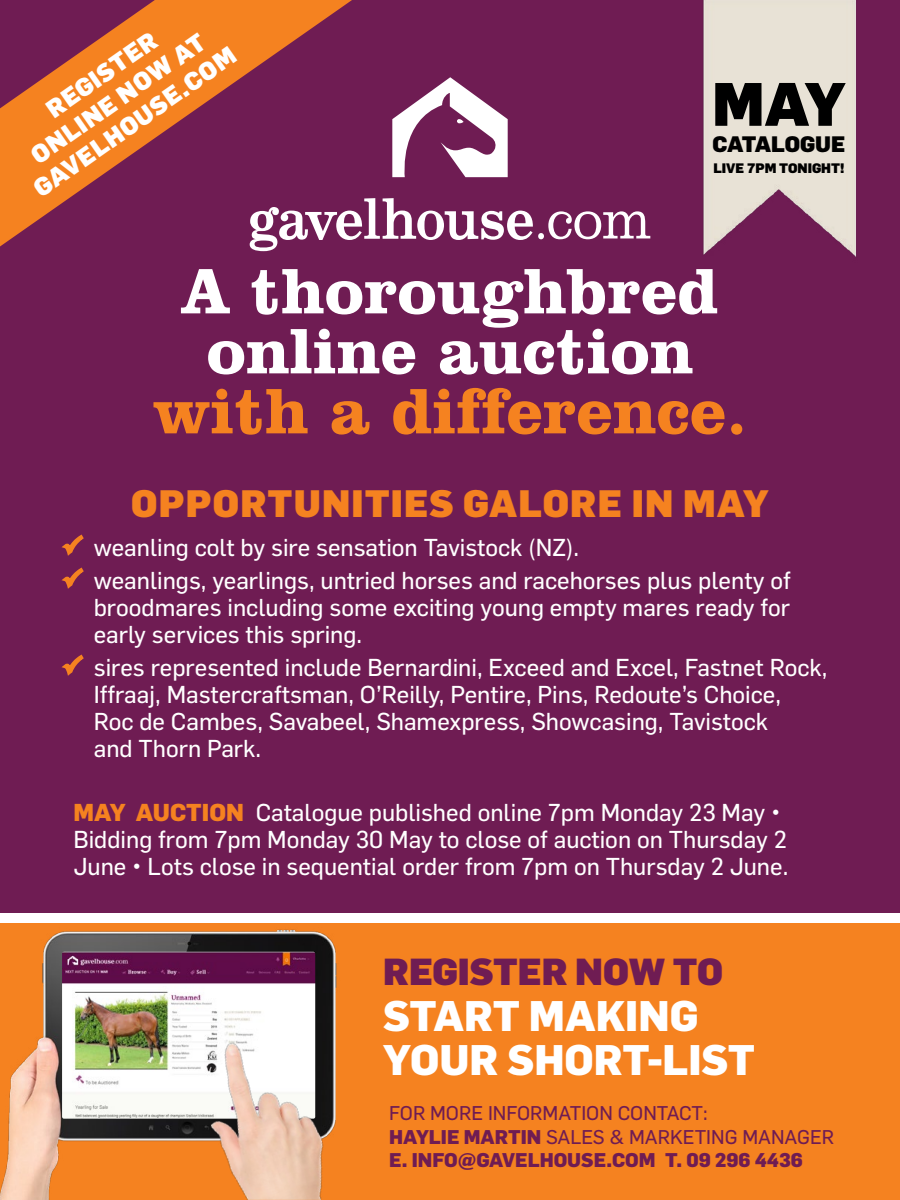
<style>
.page{position:relative;width:900px;height:1200px;background:#fff}
.page>*{position:absolute;margin:0;border:0;box-sizing:border-box;transform-origin:0 0}
.t1{font:700 66px/60px "Clarendon BT";color:#fff;text-align:center}
.t2{font:700 66px "Clarendon BT";color:#f58220}
.t3{font:900 60px "Flama";color:#000}
.t4{font:800 42px/43.5px "Flama";color:#fff}
.t5{font:900 37.5px "Flama";letter-spacing:.03em;color:#f58220}
.t6{font:900 37.05px "Flama";color:#6f1c53}
.t7{font:900 24.75px/28.8px "Flama";color:#fff;text-align:center}
.t8{font:24px/27px "Flama Basic";color:#fff}
.t9{font:900 21.9px "Flama";letter-spacing:-.005em;color:#000}
.t10{font:19.5px/23.4px "Flama Basic";color:#6f1c53}
.t11{font:800 19.5px "Flama";color:#6f1c53}
.t12{font:900 13.5px "Flama";color:#000}
.s1{font-family:"Flama";font-weight:800;color:#f58220}
.s2{font-family:"Flama";font-weight:800}
</style>
<div class="page">
<div style="left:0;top:0;width:900px;height:912px;background:#6f1c53"></div>
<svg style="left:0;top:0;width:352px;height:247px"></svg>
<svg style="left:250px;top:77px;width:400px;height:174px"></svg>
<img style="left:703px;top:1px;width:153px;height:256px">
<div style="left:0;top:923px;width:900px;height:277px;background:#f58220"></div>
<img style="left:0;top:931px;width:144px;height:269px">
<img style="left:62px;top:952px;width:82px;height:167px">
<img style="left:144px;top:929px;width:193px;height:271px">
<svg style="left:61px;top:534px;width:23px;height:55px"></svg>
<svg style="left:61px;top:654px;width:23px;height:22px"></svg>
<p class="t7" style="left:-6px;top:130px;width:242px;rotate:-35deg">REGISTER<br>ONLINE NOW AT<br>GAVELHOUSE.COM</p>
<h2 class="t3" style="left:712px;top:61px;width:135px">MAY</h2>
<p class="t9" style="left:713px;top:128px;width:134px">CATALOGUE</p>
<p class="t12" style="left:713px;top:158px;width:133px">LIVE 7PM TONIGHT!</p>
<h1 class="t1" style="left:182px;top:259px;width:538px">A thoroughbred online auction</h1>
<h1 class="t2" style="left:153px;top:370px;width:596px">with a difference.</h1>
<h3 class="t5" style="left:131px;top:476px;width:639px">OPPORTUNITIES GALORE IN MAY</h3>
<p class="t8" style="left:94px;top:529px;width:699px;line-height:33px">weanling colt by sire sensation Tavistock (NZ).<br>weanlings, yearlings, untried horses and racehorses plus plenty of</p>
<p class="t8" style="left:94px;top:592px;width:698px">broodmares including some exciting young empty mares ready for early services this spring.</p>
<p class="t8" style="left:94px;top:652px;width:735px">sires represented include Bernardini, Exceed and Excel, Fastnet Rock, Iffraaj, Mastercraftsman, O’Reilly, Pentire, Pins, Redoute’s Choice,<br>Roc de Cambes, Savabeel, Shamexpress, Showcasing, Tavistock<br>and Thorn Park.</p>
<p class="t8" style="left:73px;top:798px;width:716px"><span class="s1">MAY AUCTION</span> Catalogue published online 7pm Monday 23 May •<br>Bidding from 7pm Monday 30 May to close of auction on Thursday 2<br>June • Lots close in sequential order from 7pm on Thursday 2 June.</p>
<h3 class="t6" style="left:383px;top:945px;width:341px">REGISTER NOW TO</h3>
<h3 class="t4" style="left:383px;top:991px;width:373px">START MAKING<br>YOUR SHORT-LIST</h3>
<p class="t10" style="left:389px;top:1101px;width:446px">FOR MORE INFORMATION CONTACT:<br><span class="s2">HAYLIE MARTIN</span> SALES &amp; MARKETING MANAGER</p>
<p class="t11" style="left:389px;top:1146px;width:415px">E. INFO@GAVELHOUSE.COM T. 09 296 4436</p>
</div>
